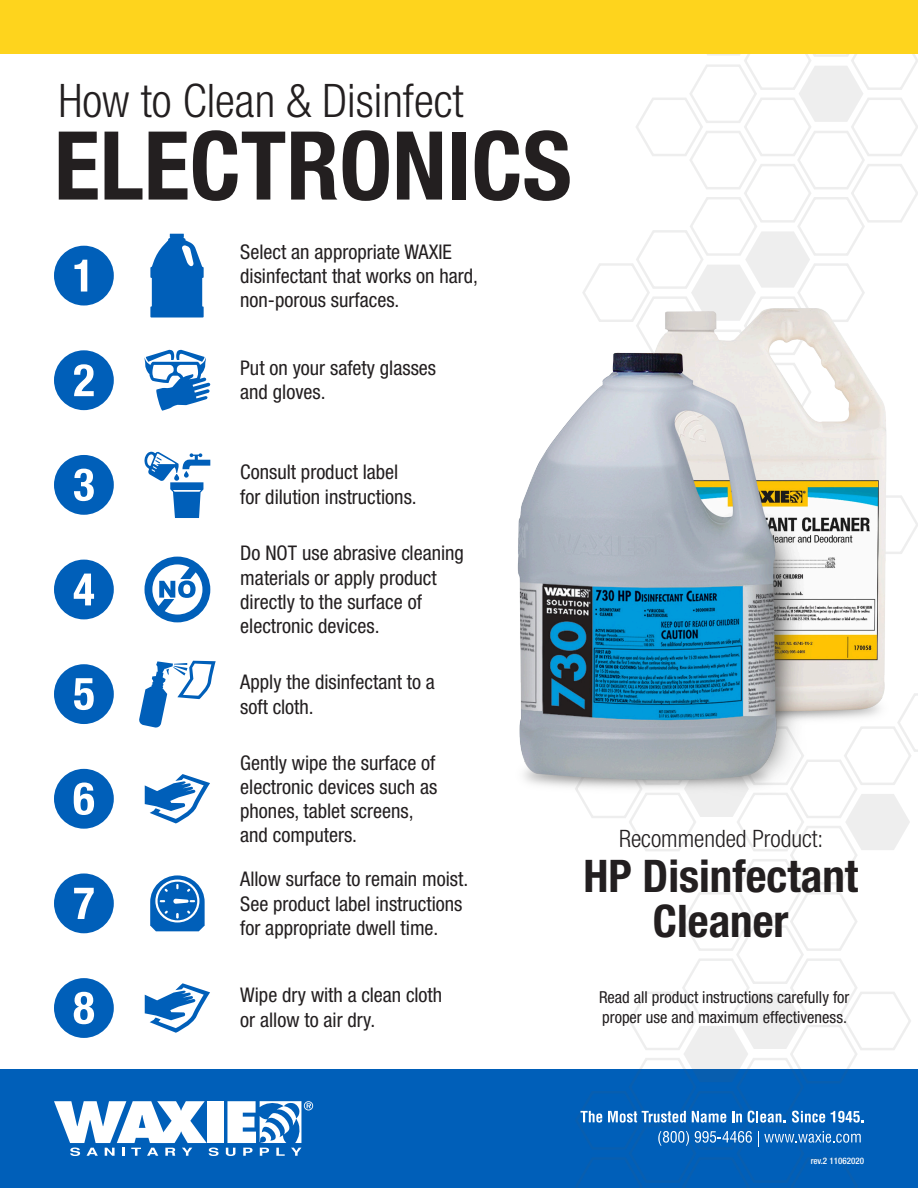
<style>
.page{position:relative;width:918px;height:1188px;background:#fff}
.page>*{position:absolute;margin:0;border:0;box-sizing:border-box;transform-origin:0 0}
.t1{font:700 condensed 95.1px "Helvetica Neue LT Std";color:#231f20}
.t2{font:300 condensed 46.35px "Helvetica Neue LT Std";color:#231f20}
.t3{font:700 condensed 45px/45px "Helvetica Neue LT Std";color:#231f20;text-align:center}
.t4{font:300 condensed 24px "Helvetica Neue LT Std";color:#231f20}
.t5{font:condensed 20.25px/24.3px "Helvetica Neue LT Std";color:#231f20}
.t6{font:condensed 16.5px/19.5px "Helvetica Neue LT Std";color:#231f20}
.t7{font:500 condensed 9px "Helvetica Neue LT Std";color:#fff}
</style>
<div class="page">
<div style="left:0;top:1069px;width:918px;height:119px;background:#005fb9"></div>
<svg style="left:636px;top:54px;width:282px;height:102px"></svg>
<svg style="left:691px;top:54px;width:65px;height:2px"></svg>
<svg style="left:638px;top:837px;width:273px;height:213px"></svg>
<div style="left:207px;top:1101px;width:16px;height:42px;background:#fff"></div>
<svg style="left:54px;top:1101px;width:165px;height:55px"></svg>
<svg style="left:226px;top:1101px;width:87px;height:55px"></svg>
<svg style="left:580px;top:989px;width:284px;height:158px"></svg>
<div style="left:0;top:0;width:918px;height:54px;background:#fed41d"></div>
<img style="left:517px;top:156px;width:401px;height:681px">
<div style="left:54px;top:350px;width:60px;height:60px;background:#005fb9;border-radius:50%"></div>
<svg style="left:74px;top:364px;width:20px;height:32px"></svg>
<div style="left:54px;top:455px;width:60px;height:60px;background:#005fb9;border-radius:50%"></div>
<svg style="left:74px;top:469px;width:20px;height:32px"></svg>
<div style="left:54px;top:560px;width:60px;height:59px;background:#005fb9;border-radius:50%"></div>
<svg style="left:74px;top:574px;width:20px;height:31px"></svg>
<div style="left:54px;top:664px;width:60px;height:60px;background:#005fb9;border-radius:50%"></div>
<svg style="left:74px;top:678px;width:20px;height:32px"></svg>
<div style="left:54px;top:769px;width:60px;height:60px;background:#005fb9;border-radius:50%"></div>
<svg style="left:74px;top:783px;width:20px;height:32px"></svg>
<div style="left:54px;top:873px;width:60px;height:60px;background:#005fb9;border-radius:50%"></div>
<svg style="left:74px;top:888px;width:20px;height:31px"></svg>
<div style="left:54px;top:978px;width:60px;height:60px;background:#005fb9;border-radius:50%"></div>
<svg style="left:74px;top:992px;width:20px;height:32px"></svg>
<svg style="left:145px;top:557px;width:65px;height:65px"></svg>
<div style="left:54px;top:246px;width:60px;height:60px;background:#005fb9;border-radius:50%"></div>
<svg style="left:74px;top:260px;width:13px;height:32px"></svg>
<svg style="left:150px;top:875px;width:55px;height:56px"></svg>
<svg style="left:145px;top:983px;width:65px;height:50px"></svg>
<svg style="left:145px;top:774px;width:65px;height:49px"></svg>
<svg style="left:144px;top:349px;width:66px;height:62px"></svg>
<svg style="left:144px;top:452px;width:66px;height:66px"></svg>
<svg style="left:139px;top:661px;width:77px;height:67px"></svg>
<svg style="left:150px;top:234px;width:54px;height:84px"></svg>
<p class="t2" style="left:58px;top:74px;width:407px">How to Clean &amp; Disinfect</p>
<p class="t1" style="left:54px;top:108px;width:519px">ELECTRONICS</p>
<p class="t5" style="left:240px;top:239px;width:239px">Select an appropriate WAXIE disinfectant that works on hard, non-porous surfaces.</p>
<p class="t5" style="left:240px;top:355px;width:197px">Put on your safety glasses and gloves.</p>
<p class="t5" style="left:240px;top:460px;width:178px">Consult product label for dilution instructions.</p>
<p class="t5" style="left:240px;top:541px;width:225px">Do NOT use abrasive cleaning materials or apply product directly to the surface of electronic devices.</p>
<p class="t5" style="left:240px;top:670px;width:196px">Apply the disinfectant to a soft cloth.</p>
<p class="t5" style="left:240px;top:750px;width:199px">Gently wipe the surface of electronic devices such as phones, tablet screens, and computers.</p>
<p class="t5" style="left:240px;top:867px;width:230px">Allow surface to remain moist.<br>See product label instructions for appropriate dwell time.</p>
<p class="t5" style="left:240px;top:983px;width:203px">Wipe dry with a clean cloth or allow to air dry.</p>
<p class="t4" style="left:619px;top:825px;width:206px">Recommended Product:</p>
<p class="t3" style="left:583px;top:853px;width:276px">HP Disinfectant<br>Cleaner</p>
<p class="t6" style="left:599px;top:988px;width:252px">Read all product instructions carefully for proper use and maximum effectiveness.</p>
<p class="t7" style="left:811px;top:1155px;width:55px">rev.2 11062020</p>
</div>
